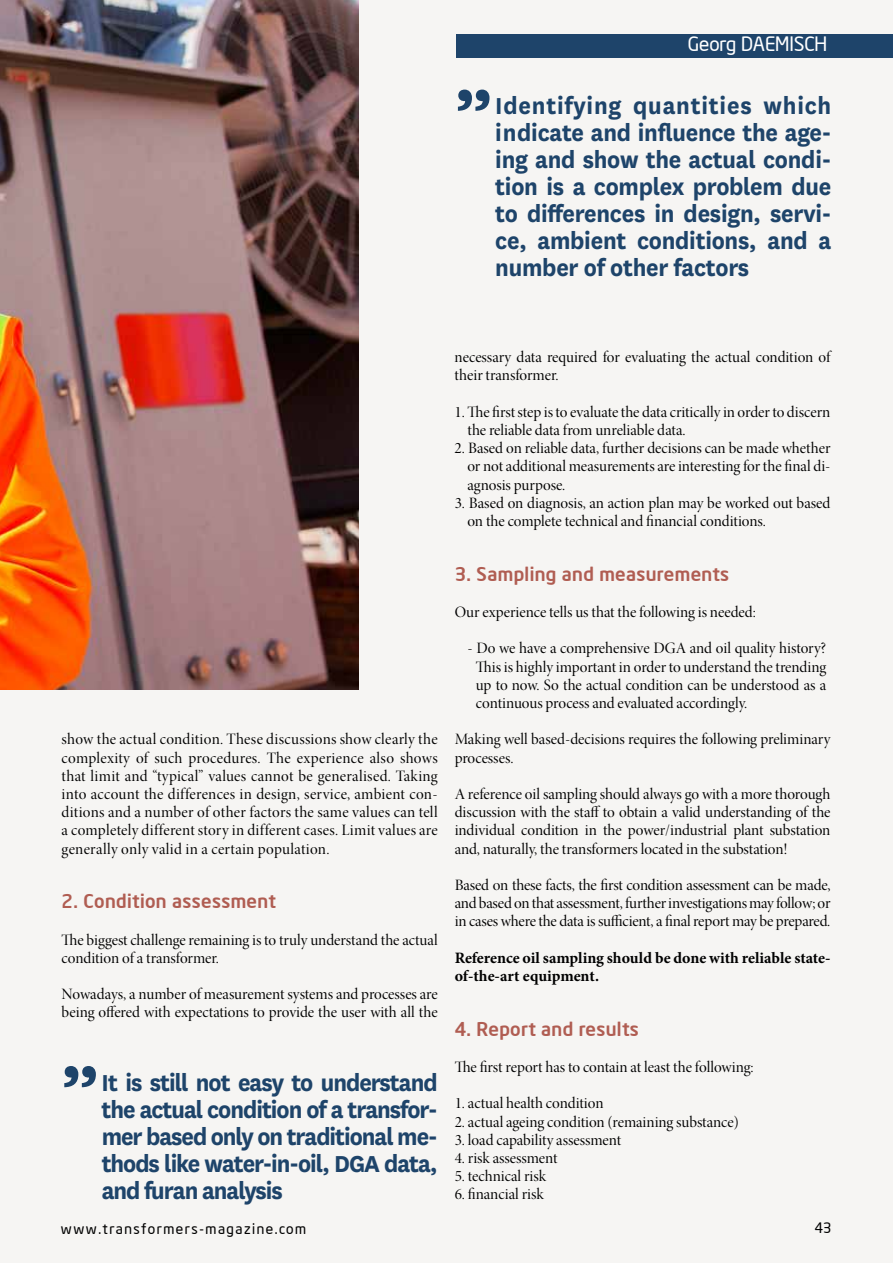
<style>
.page{position:relative;width:893px;height:1263px;background:#f6f5f3}
.page>*{position:absolute;margin:0;border:0;box-sizing:border-box;transform-origin:0 0}
.t1{font:700 75.6px "National";color:#1e446a}
.t2{font:700 27px/27px "National";letter-spacing:-.03em;color:#1e446a;text-align:justify;scale:.95 1}
.t3{font:19.5px "Neo Sans Intel";color:#fff}
.t4{font:500 18.75px "Neo Sans Intel";letter-spacing:.02em;color:#b05d52}
.t5{font:15.9px/18.1px "Minion Pro Disp";color:#000}
.t6{font:700 15.9px/18.1px "Minion Pro";letter-spacing:-.005em;color:#000}
.t7{font:14.25px "Neo Sans Intel";letter-spacing:.11em;color:#000}
</style>
<div class="page">
<img style="left:0;top:0;width:359px;height:690px">
<div style="left:457px;top:34px;width:436px;height:23px;background:#1e446a"></div>
<p class="t3" style="left:688px;top:32px;width:141px">Georg DAEMISCH</p>
<h1 class="t1" style="left:455px;top:24px;width:38px">„</h1>
<h2 class="t2" style="left:495px;top:90px;width:355px">Identifying quantities which indicate and influence the age&shy;ing and show the actual condi&shy;tion is a complex problem due to differences in design, servi&shy;ce, ambient conditions, and a number of other factors</h2>
<p class="t5" style="left:62px;top:730px;width:378px;text-align:justify">show the actual condition. These discussions show clearly the complexity of such procedures. The experience also shows that limit and “typical” values cannot be generalised. Taking into account the differences in design, service, ambient con&shy;ditions and a number of other factors the same values can tell a completely different story in different cases. Limit values are generally only valid in a certain population.</p>
<p class="t4" style="left:62px;top:889px;width:216px">2. Condition assessment</p>
<p class="t5" style="left:62px;top:931px;width:378px">The biggest challenge remaining is to truly understand the actual condition of a transformer.</p>
<p class="t5" style="left:62px;top:985px;width:378px">Nowadays, a number of measurement systems and processes are being offered with expectations to provide the user with all the</p>
<h1 class="t1" style="left:62px;top:1001px;width:38px">„</h1>
<h2 class="t2" style="left:102px;top:1067px;width:355px">It is still not easy to understand the actual condition of a transfor&shy;mer based only on traditional me&shy;thods like water-in-oil, DGA data, and furan analysis</h2>
<p class="t5" style="left:455px;top:348px;width:377px">necessary data required for evaluating the actual condition of their transformer.</p>
<p class="t5" style="left:467px;top:403px;width:365px;text-indent:-13px">1. The first step is to evaluate the data critically in order to discern the reliable data from unreliable data.</p>
<p class="t5" style="left:467px;top:439px;width:365px;text-align:justify;text-indent:-13px">2. Based on reliable data, further decisions can be made whether or not additional measurements are interesting for the final di&shy;agnosis purpose.</p>
<p class="t5" style="left:467px;top:494px;width:365px;text-indent:-13px">3. Based on diagnosis, an action plan may be worked out based on the complete technical and financial conditions.</p>
<p class="t4" style="left:455px;top:562px;width:276px">3. Sampling and measurements</p>
<p class="t5" style="left:455px;top:603px;width:303px">Our experience tells us that the following is needed:</p>
<p class="t5" style="left:476px;top:640px;width:352px;text-align:justify;text-indent:-9px">- Do we have a comprehensive DGA and oil quality history?<br>This is highly important in order to understand the trending up to now. So the actual condition can be understood as a continuous process and evaluated accordingly.</p>
<p class="t5" style="left:455px;top:730px;width:377px">Making well based-decisions requires the following preliminary processes.</p>
<p class="t5" style="left:455px;top:785px;width:377px;text-align:justify">A reference oil sampling should always go with a more thorough discussion with the staff to obtain a valid understanding of the individual condition in the power/industrial plant substation and, naturally, the transformers located in the substation!</p>
<p class="t5" style="left:455px;top:876px;width:377px;text-align:justify">Based on these facts, the first condition assessment can be made, and based on that assessment, further investigations may follow; or in cases where the data is sufficient, a final report may be prepared.</p>
<p class="t6" style="left:455px;top:948px;width:377px">Reference oil sampling should be done with reliable state&shy;of-the-art equipment.</p>
<p class="t4" style="left:455px;top:1017px;width:186px">4. Report and results</p>
<p class="t5" style="left:455px;top:1058px;width:301px">The first report has to contain at least the following:</p>
<p class="t5" style="left:455px;top:1094px;width:150px">1. actual health condition</p>
<p class="t5" style="left:455px;top:1113px;width:285px">2. actual ageing condition (remaining substance)</p>
<p class="t5" style="left:455px;top:1131px;width:168px">3. load capability assessment</p>
<p class="t5" style="left:455px;top:1149px;width:105px">4. risk assessment</p>
<p class="t5" style="left:455px;top:1167px;width:93px">5. technical risk</p>
<p class="t5" style="left:455px;top:1185px;width:91px">6. financial risk</p>
<p class="t7" style="left:61px;top:1220px;width:247px">www.transformers-magazine.com</p>
<p class="t7" style="left:815px;top:1219px;width:18px">43</p>
</div>
